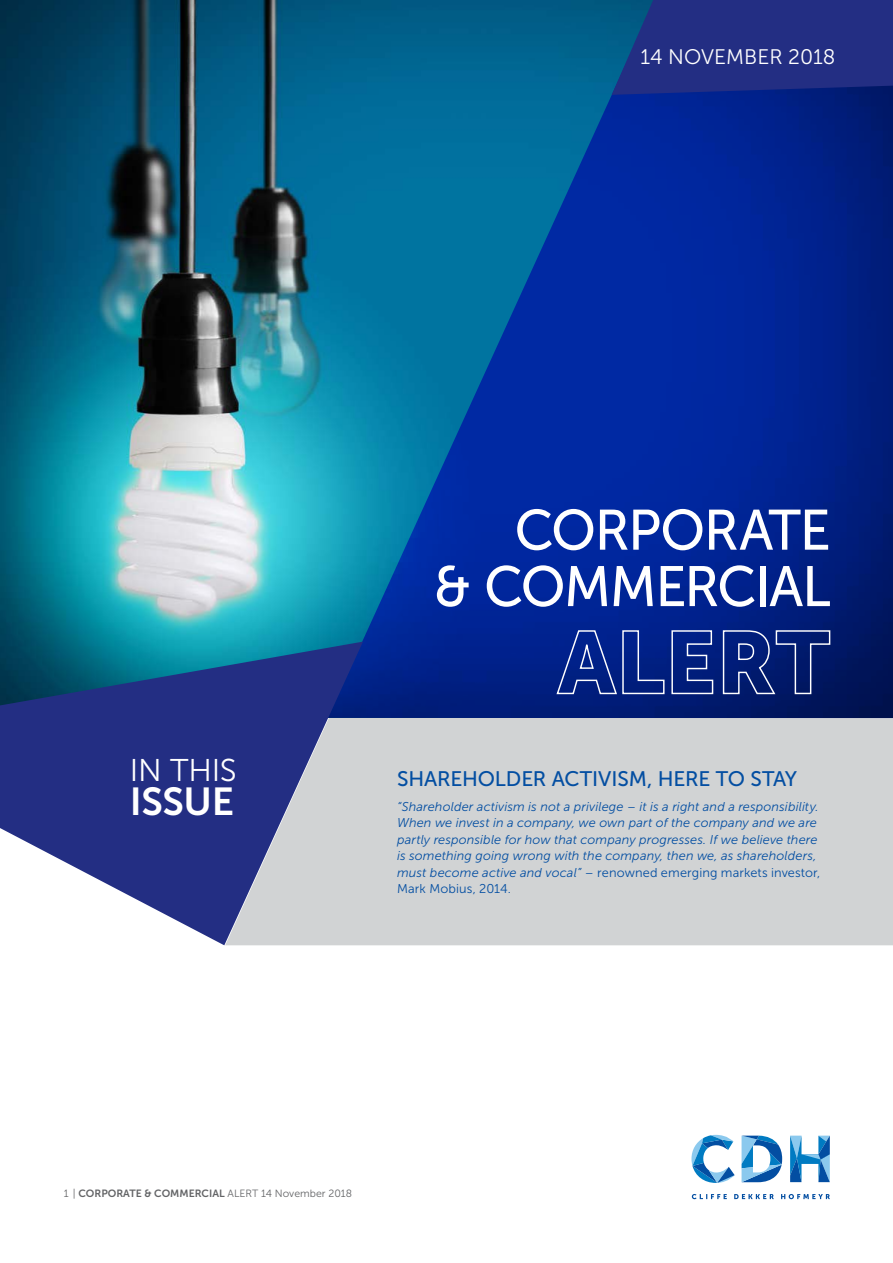
<style>
.page{position:relative;width:893px;height:1263px;background:#fff}
.page>*{position:absolute;margin:0;border:0;box-sizing:border-box;transform-origin:0 0}
.t1{font:56.7px/56.4px "Museo Sans 500";letter-spacing:-.025em;color:#fff;text-align:right;scale:.96 1}
.t2{font:38.85px "Museo Sans 700";letter-spacing:-.01em;color:#fff}
.t3{font:31.35px "Museo Sans 300";letter-spacing:-.01em;color:#fff}
.t4{font:21px "Museo Sans 500";letter-spacing:-.005em;color:#034ea2}
.t5{font:21px "Museo Sans 300";color:#fff}
.t6{font:italic 12.75px/16.5px "Museo Sans 300";letter-spacing:.01em;color:#034ea2}
.t7{font:10.5px "Museo Sans 300";color:#636466}
.s1{font-style:normal}
.s2{font-family:"Museo Sans 700"}
</style>
<div class="page">
<div style="left:363px;top:719px;width:530px;height:226px;background:#d1d3d4"></div>
<img style="left:0;top:0;width:327px;height:642px">
<svg style="left:327px;top:0;width:566px;height:719px;background:#013d96"></svg>
<svg style="left:555px;top:629px;width:110px;height:66px;background:#193591"></svg>
<svg style="left:671px;top:629px;width:43px;height:66px;background:#263f91"></svg>
<svg style="left:722px;top:629px;width:109px;height:66px;background:#1b327e"></svg>
<svg style="left:0;top:642px;width:363px;height:303px;background:#586aa0"></svg>
<svg style="left:612px;top:0;width:281px;height:95px;background:#1e3082"></svg>
<svg style="left:692px;top:1194px;width:138px;height:5px"></svg>
<svg style="left:790px;top:1135px;width:40px;height:47px"></svg>
<svg style="left:692px;top:1135px;width:43px;height:48px"></svg>
<svg style="left:742px;top:1135px;width:40px;height:47px"></svg>
<h3 class="t5" style="left:641px;top:45px;width:196px">14 NOVEMBER 2018</h3>
<h3 class="t3" style="left:130px;top:753px;width:108px">IN THIS</h3>
<h2 class="t2" style="left:130px;top:780px;width:106px">ISSUE</h2>
<h1 class="t1" style="left:434px;top:502px;width:415px">CORPORATE<br>&amp; COMMERCIAL</h1>
<h3 class="t4" style="left:397px;top:767px;width:402px">SHAREHOLDER ACTIVISM, HERE TO STAY</h3>
<p class="t6" style="left:397px;top:798px;width:425px">“Shareholder activism is not a privilege – it is a right and a responsibility.<br>When we invest in a company, we own part of the company and we are partly responsible for how that company progresses. If we believe there is something going wrong with the company, then we, as shareholders, must become active and vocal” <span class="s1">– renowned emerging markets investor, Mark Mobius, 2014.</span></p>
<p class="t7" style="left:64px;top:1188px;width:290px">1 | <span class="s2">CORPORATE &amp; COMMERCIAL</span> ALERT 14 November 2018</p>
</div>
